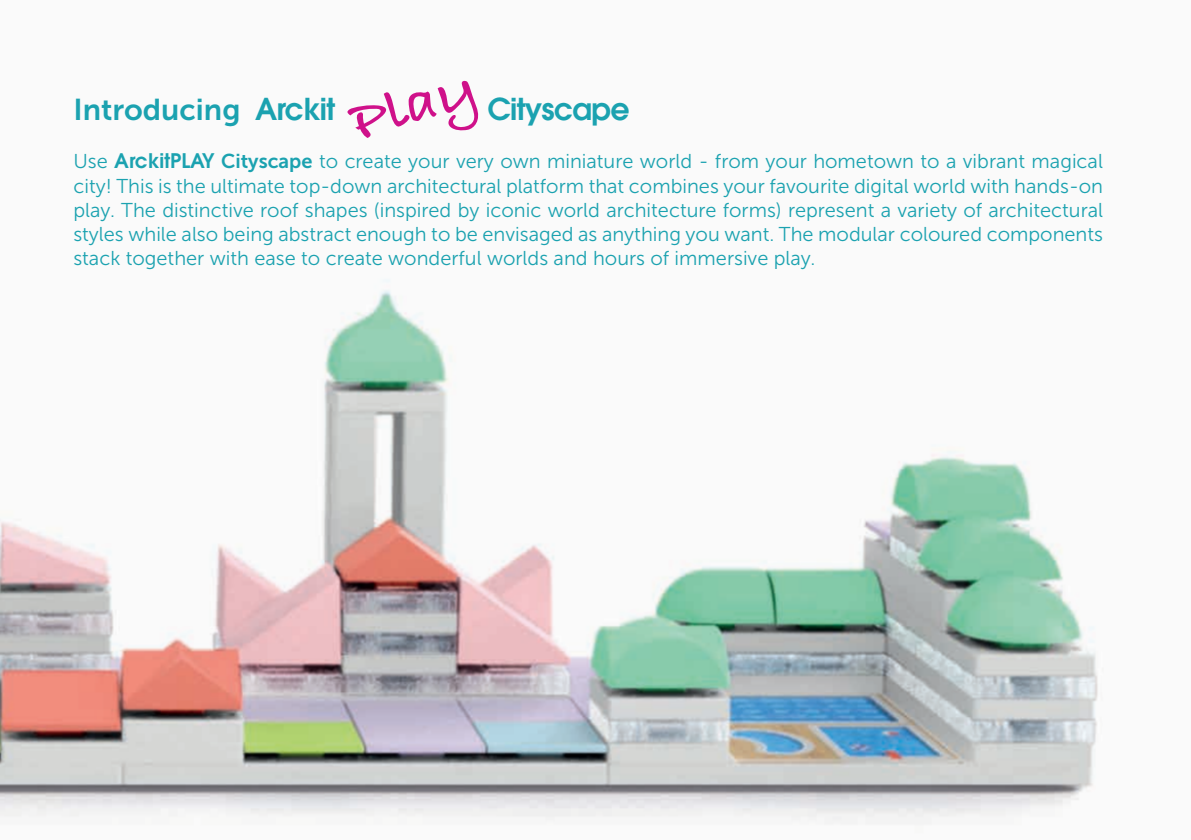
<style>
.page{position:relative;width:1191px;height:840px;background:#fff}
.page>*{position:absolute;margin:0;border:0;box-sizing:border-box;transform-origin:0 0}
.t1{font:30px "Museo Sans 700";color:#1ba2b0}
.t2{font:600 30px "Avant Garde LT";letter-spacing:-.025em;color:#1ba2b0}
.t3{font:20px/24px "Museo Sans 300";color:#1ba2b0;text-align:justify}
.s1{font-family:"Avant Garde LT";font-weight:600}
.s2{font-family:"Museo Sans 700"}
</style>
<div class="page">
<img style="left:0;top:279px;width:1098px;height:546px">
<svg style="left:347px;top:80px;width:132px;height:58px"></svg>
<h1 class="t1" style="left:73px;top:93px;width:263px">Introducing <span class="s1">Arckit</span></h1>
<h1 class="t2" style="left:487px;top:90px;width:144px">Cityscape</h1>
<p class="t3" style="left:73px;top:150px;width:1031px">Use <span class="s1">ArckitPLAY</span> <span class="s2">Cityscape</span> to create your very own miniature world - from your hometown to a vibrant magical city! This is the ultimate top-down architectural platform that combines your favourite digital world with hands-on play. The distinctive roof shapes (inspired by iconic world architecture forms) represent a variety of architectural styles while also being abstract enough to be envisaged as anything you want. The modular coloured components stack together with ease to create wonderful worlds and hours of immersive play.</p>
</div>
